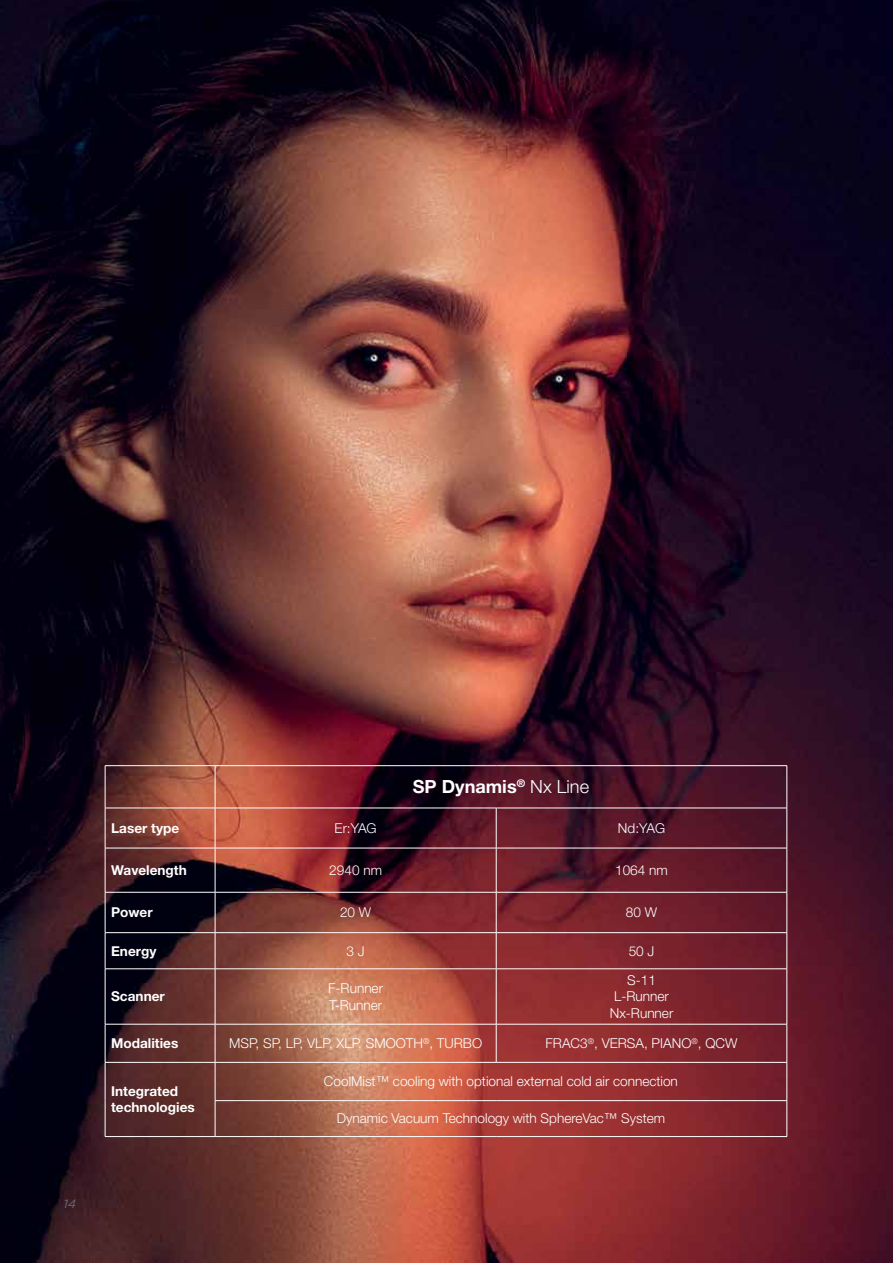
<style>
.page{position:relative;width:893px;height:1263px;background:#fff}
.page>*{position:absolute;margin:0;border:0;box-sizing:border-box;transform-origin:0 0}
.t1{font:700 18.15px "Helvetica Neue LT Pro";color:#fff}
.t2{font:300 13.65px/16.4px "Helvetica Neue LT Pro";color:#fff}
.t3{font:700 13.65px/16.4px "Helvetica Neue LT Pro";color:#fff}
.t4{font:italic 12px "Gotham OT";color:#666d70}
.s1{font-weight:300}
</style>
<div class="page">
<img style="left:0;top:0;width:893px;height:1263px">
<hr style="left:105px;top:765px;width:110px;height:1px;background:#fff">
<hr style="left:105px;top:766px;width:1px;height:42px;background:#fff">
<hr style="left:215px;top:765px;width:281px;height:1px;background:#fff">
<hr style="left:215px;top:766px;width:1px;height:42px;background:#fff">
<hr style="left:496px;top:765px;width:291px;height:1px;background:#fff">
<hr style="left:787px;top:766px;width:1px;height:42px;background:#fff">
<hr style="left:105px;top:808px;width:110px;height:1px;background:#fff">
<hr style="left:105px;top:808px;width:1px;height:40px;background:#fff">
<hr style="left:215px;top:808px;width:281px;height:1px;background:#fff">
<hr style="left:215px;top:808px;width:1px;height:40px;background:#fff">
<hr style="left:496px;top:808px;width:291px;height:1px;background:#fff">
<hr style="left:496px;top:808px;width:1px;height:40px;background:#fff">
<hr style="left:787px;top:808px;width:1px;height:40px;background:#fff">
<hr style="left:105px;top:848px;width:110px;height:1px;background:#fff">
<hr style="left:105px;top:848px;width:1px;height:44px;background:#fff">
<hr style="left:215px;top:848px;width:281px;height:1px;background:#fff">
<hr style="left:215px;top:848px;width:1px;height:44px;background:#fff">
<hr style="left:496px;top:848px;width:291px;height:1px;background:#fff">
<hr style="left:496px;top:848px;width:1px;height:44px;background:#fff">
<hr style="left:787px;top:848px;width:1px;height:44px;background:#fff">
<hr style="left:105px;top:892px;width:110px;height:1px;background:#fff">
<hr style="left:105px;top:892px;width:1px;height:40px;background:#fff">
<hr style="left:215px;top:892px;width:281px;height:1px;background:#fff">
<hr style="left:215px;top:892px;width:1px;height:40px;background:#fff">
<hr style="left:496px;top:892px;width:291px;height:1px;background:#fff">
<hr style="left:496px;top:892px;width:1px;height:40px;background:#fff">
<hr style="left:787px;top:892px;width:1px;height:40px;background:#fff">
<hr style="left:105px;top:932px;width:110px;height:1px;background:#fff">
<hr style="left:105px;top:933px;width:1px;height:35px;background:#fff">
<hr style="left:215px;top:932px;width:281px;height:1px;background:#fff">
<hr style="left:215px;top:933px;width:1px;height:35px;background:#fff">
<hr style="left:496px;top:932px;width:291px;height:1px;background:#fff">
<hr style="left:496px;top:933px;width:1px;height:35px;background:#fff">
<hr style="left:787px;top:933px;width:1px;height:35px;background:#fff">
<hr style="left:105px;top:968px;width:110px;height:1px;background:#fff">
<hr style="left:105px;top:969px;width:1px;height:55px;background:#fff">
<hr style="left:215px;top:968px;width:281px;height:1px;background:#fff">
<hr style="left:215px;top:969px;width:1px;height:55px;background:#fff">
<hr style="left:496px;top:968px;width:291px;height:1px;background:#fff">
<hr style="left:496px;top:969px;width:1px;height:55px;background:#fff">
<hr style="left:787px;top:969px;width:1px;height:55px;background:#fff">
<hr style="left:105px;top:1024px;width:110px;height:1px;background:#fff">
<hr style="left:105px;top:1024px;width:1px;height:38px;background:#fff">
<hr style="left:215px;top:1024px;width:281px;height:1px;background:#fff">
<hr style="left:215px;top:1024px;width:1px;height:38px;background:#fff">
<hr style="left:496px;top:1024px;width:291px;height:1px;background:#fff">
<hr style="left:496px;top:1024px;width:1px;height:38px;background:#fff">
<hr style="left:787px;top:1024px;width:1px;height:38px;background:#fff">
<hr style="left:105px;top:1062px;width:110px;height:1px;background:#fff">
<hr style="left:105px;top:1062px;width:1px;height:38px;background:#fff">
<hr style="left:215px;top:1062px;width:281px;height:1px;background:#fff">
<hr style="left:215px;top:1062px;width:1px;height:38px;background:#fff">
<hr style="left:496px;top:1062px;width:291px;height:1px;background:#fff">
<hr style="left:787px;top:1062px;width:1px;height:38px;background:#fff">
<hr style="left:105px;top:1100px;width:1px;height:36px;background:#fff">
<hr style="left:215px;top:1100px;width:281px;height:1px;background:#fff">
<hr style="left:215px;top:1101px;width:1px;height:35px;background:#fff">
<hr style="left:496px;top:1100px;width:291px;height:1px;background:#fff">
<hr style="left:787px;top:1101px;width:1px;height:35px;background:#fff">
<hr style="left:105px;top:1136px;width:110px;height:1px;background:#fff">
<hr style="left:215px;top:1136px;width:281px;height:1px;background:#fff">
<hr style="left:496px;top:1136px;width:291px;height:1px;background:#fff">
<p class="t4" style="left:64px;top:1197px;width:14px">14</p>
<h1 class="t1" style="left:413px;top:775px;width:178px">SP Dynamis<sup>®</sup> <span class="s1">Nx Line</span></h1>
<p class="t3" style="left:111px;top:819px;width:70px">Laser type</p>
<p class="t2" style="left:335px;top:819px;width:44px">Er:YAG</p>
<p class="t2" style="left:618px;top:819px;width:49px">Nd:YAG</p>
<p class="t3" style="left:111px;top:861px;width:77px">Wavelength</p>
<p class="t2" style="left:329px;top:862px;width:54px">2940 nm</p>
<p class="t2" style="left:615px;top:862px;width:54px">1064 nm</p>
<p class="t3" style="left:111px;top:904px;width:43px">Power</p>
<p class="t2" style="left:340px;top:904px;width:33px">20 W</p>
<p class="t2" style="left:626px;top:904px;width:33px">80 W</p>
<p class="t3" style="left:111px;top:942px;width:47px">Energy</p>
<p class="t2" style="left:347px;top:942px;width:20px">3 J</p>
<p class="t2" style="left:629px;top:942px;width:27px">50 J</p>
<p class="t3" style="left:111px;top:988px;width:55px">Scanner</p>
<p class="t2" style="left:328px;top:980px;width:56px">F-Runner<br>T-Runner</p>
<p class="t2" style="left:610px;top:972px;width:65px;text-align:center">S-11<br>L-Runner<br>Nx-Runner</p>
<p class="t3" style="left:111px;top:1035px;width:69px">Modalities</p>
<p class="t2" style="left:229px;top:1035px;width:254px">MSP, SP, LP, VLP, XLP, SMOOTH<sup>®</sup>, TURBO</p>
<p class="t2" style="left:546px;top:1035px;width:193px">FRAC3<sup>®</sup>, VERSA, PIANO<sup>®</sup>, QCW</p>
<p class="t3" style="left:111px;top:1083px;width:85px">Integrated technologies</p>
<p class="t2" style="left:324px;top:1073px;width:355px">CoolMist™ cooling with optional external cold air connection</p>
<p class="t2" style="left:337px;top:1110px;width:330px">Dynamic Vacuum Technology with SphereVac™ System</p>
</div>
